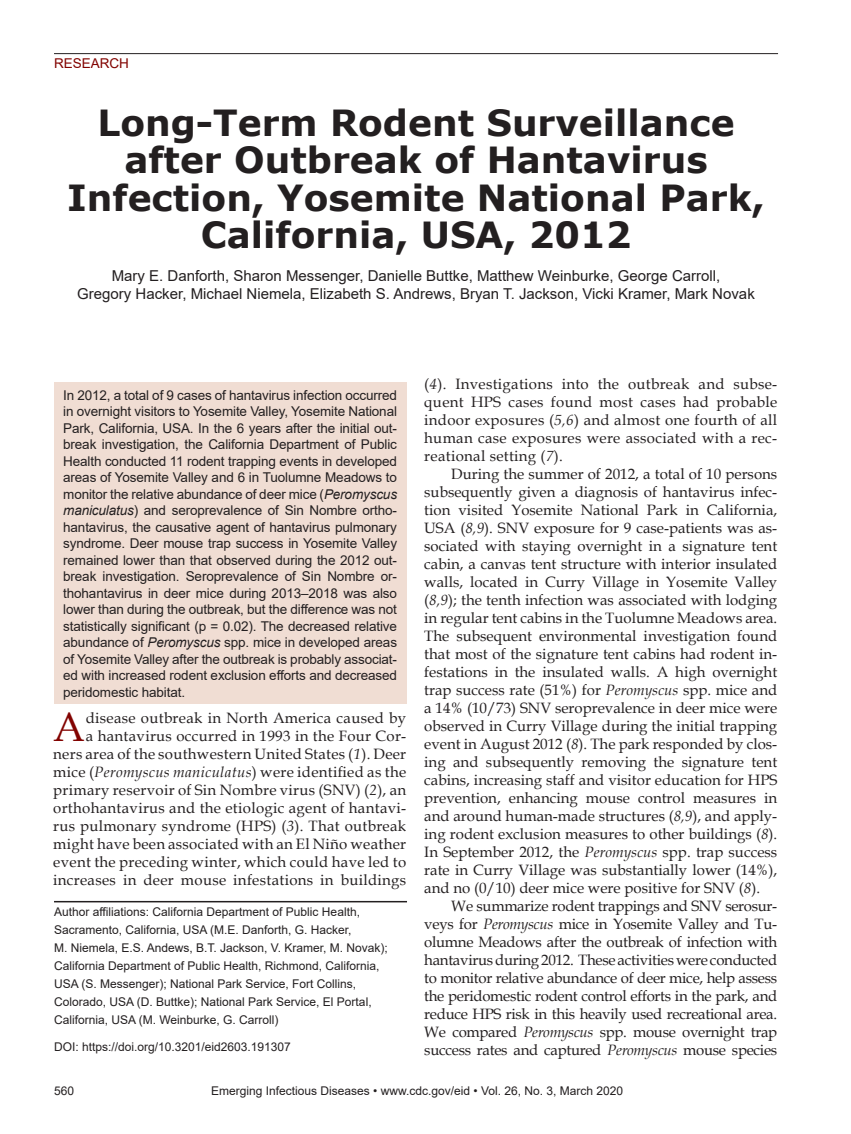
<style>
.page{position:relative;width:851px;height:1134px;background:#fff}
.page>*{position:absolute;margin:0;border:0;box-sizing:border-box;transform-origin:0 0}
.Drop_Cap{font:40.8px "Book Antiqua";color:#820301}
.Article_Title{font:700 36px/37.5px "Verdana";color:#231f20;text-align:center}
.Body_Text{font:15px/18px "Book Antiqua";letter-spacing:-.01em;color:#231f20;text-align:justify}
.Drop_Cap-2{font:15px/18px "Book Antiqua";letter-spacing:.02em;color:#231f20;text-align:right}
.Authors{font:15px/18px "Arial";color:#231f20;text-align:center}
.Abstract{font:13.5px/16.5px "Arial";letter-spacing:-.01em;color:#231f20;text-align:justify}
.t1{font:13.5px "Arial";color:#820301}
.Affiliations{font:12px/18px "Arial";color:#231f20}
.DOI{font:12px "Arial";color:#231f20}
.s1{font-style:italic}
</style>
<div class="page">
<hr style="left:54px;top:53px;width:724px;height:1px;background:#231f20">
<div style="left:54px;top:382px;width:352px;height:322px;background:#f0ddd3"></div>
<hr style="left:54px;top:901px;width:353px;height:1px;background:#231f20">
<p class="t1" style="left:54px;top:54px;width:77px">RESEARCH</p>
<p class="Article_Title" style="left:67px;top:103px;width:699px">Long-Term Rodent Surveillance after Outbreak of Hantavirus<br>Infection, Yosemite National Park,<br>California, USA, 2012</p>
<p class="Authors" style="left:77px;top:267px;width:679px">Mary E. Danforth, Sharon Messenger, Danielle Buttke, Matthew Weinburke, George Carroll,<br>Gregory Hacker, Michael Niemela, Elizabeth S. Andrews, Bryan T. Jackson, Vicki Kramer, Mark Novak</p>
<p class="Abstract" style="left:63px;top:387px;width:335px">In 2012, a total of 9 cases of hantavirus infection occurred in overnight visitors to Yosemite Valley, Yosemite National Park, California, USA. In the 6 years after the initial out&shy;break investigation, the California Department of Public Health conducted 11 rodent trapping events in developed areas of Yosemite Valley and 6 in Tuolumne Meadows to monitor the relative abundance of deer mice (<span class="s1">Peromyscus maniculatus</span>) and seroprevalence of Sin Nombre ortho&shy;hantavirus, the causative agent of hantavirus pulmonary syndrome. Deer mouse trap success in Yosemite Valley remained lower than that observed during the 2012 out&shy;break investigation. Seroprevalence of Sin Nombre or&shy;thohantavirus in deer mice during 2013–2018 was also lower than during the outbreak, but the difference was not statistically significant (p = 0.02). The decreased relative abundance of <span class="s1">Peromyscus</span> spp. mice in developed areas of Yosemite Valley after the outbreak is probably associat&shy;ed with increased rodent exclusion efforts and decreased peridomestic habitat.</p>
<p class="Drop_Cap-2" style="left:53px;top:709px;width:354px">disease outbreak in North America caused by<br>a hantavirus occurred in 1993 in the Four Cor&shy;ners area of the southwestern United States (<span class="s1">1</span>). Deer mice (<span class="s1">Peromyscus maniculatus</span>) were identified as the primary reservoir of Sin Nombre virus (SNV) (<span class="s1">2</span>), an orthohantavirus and the etiologic agent of hantavi&shy;rus pulmonary syndrome (HPS) (<span class="s1">3</span>). That outbreak might have been associated with an El Niño weather event the preceding winter, which could have led to increases in deer mouse infestations in buildings</p>
<p class="Drop_Cap" style="left:53px;top:699px;width:33px">A</p>
<p class="Affiliations" style="left:54px;top:903px;width:335px">Author affiliations: California Department of Public Health, Sacramento, California, USA (M.E. Danforth, G. Hacker,<br>M. Niemela, E.S. Andews, B.T. Jackson, V. Kramer, M. Novak); California Department of Public Health, Richmond, California, USA (S. Messenger); National Park Service, Fort Collins, Colorado, USA (D. Buttke); National Park Service, El Portal, California, USA (M. Weinburke, G. Carroll)</p>
<p class="DOI" style="left:54px;top:1038px;width:238px">DOI: https://doi.org/10.3201/eid2603.191307</p>
<p class="Drop_Cap-2" style="left:424px;top:374px;width:354px;text-align:justify">(<span class="s1">4</span>). Investigations into the outbreak and subse&shy;quent HPS cases found most cases had probable indoor exposures (<span class="s1">5,6</span>) and almost one fourth of all human case exposures were associated with a rec&shy;reational setting (<span class="s1">7</span>).</p>
<p class="Body_Text" style="left:424px;top:464px;width:354px;text-indent:27px">During the summer of 2012, a total of 10 persons subsequently given a diagnosis of hantavirus infec&shy;tion visited Yosemite National Park in California, USA (<span class="s1">8,9</span>). SNV exposure for 9 case-patients was as&shy;sociated with staying overnight in a signature tent cabin, a canvas tent structure with interior insulated walls, located in Curry Village in Yosemite Valley (<span class="s1">8,9</span>); the tenth infection was associated with lodging in regular tent cabins in the Tuolumne Meadows area.<br>The subsequent environmental investigation found that most of the signature tent cabins had rodent in&shy;festations in the insulated walls. A high overnight trap success rate (51%) for <span class="s1">Peromyscus</span> spp. mice and a 14% (10/73) SNV seroprevalence in deer mice were observed in Curry Village during the initial trapping event in August 2012 (<span class="s1">8</span>). The park responded by clos&shy;ing and subsequently removing the signature tent cabins, increasing staff and visitor education for HPS prevention, enhancing mouse control measures in and around human-made structures (<span class="s1">8,9</span>), and apply&shy;ing rodent exclusion measures to other buildings (<span class="s1">8</span>).<br>In September 2012, the <span class="s1">Peromyscus</span> spp. trap success rate in Curry Village was substantially lower (14%), and no (0/10) deer mice were positive for SNV (<span class="s1">8</span>).</p>
<p class="Body_Text" style="left:424px;top:896px;width:354px;text-indent:27px">We summarize rodent trappings and SNV serosur&shy;veys for <span class="s1">Peromyscus</span> mice in Yosemite Valley and Tu&shy;olumne Meadows after the outbreak of infection with hantavirus during 2012. These activities were conducted to monitor relative abundance of deer mice, help assess the peridomestic rodent control efforts in the park, and reduce HPS risk in this heavily used recreational area.<br>We compared <span class="s1">Peromyscus</span> spp. mouse overnight trap success rates and captured <span class="s1">Peromyscus</span> mouse species</p>
<p class="Affiliations" style="left:54px;top:1082px;width:22px">560</p>
<p class="Affiliations" style="left:211px;top:1082px;width:413px">Emerging Infectious Diseases • www.cdc.gov/eid • Vol. 26, No. 3, March 2020</p>
</div>
